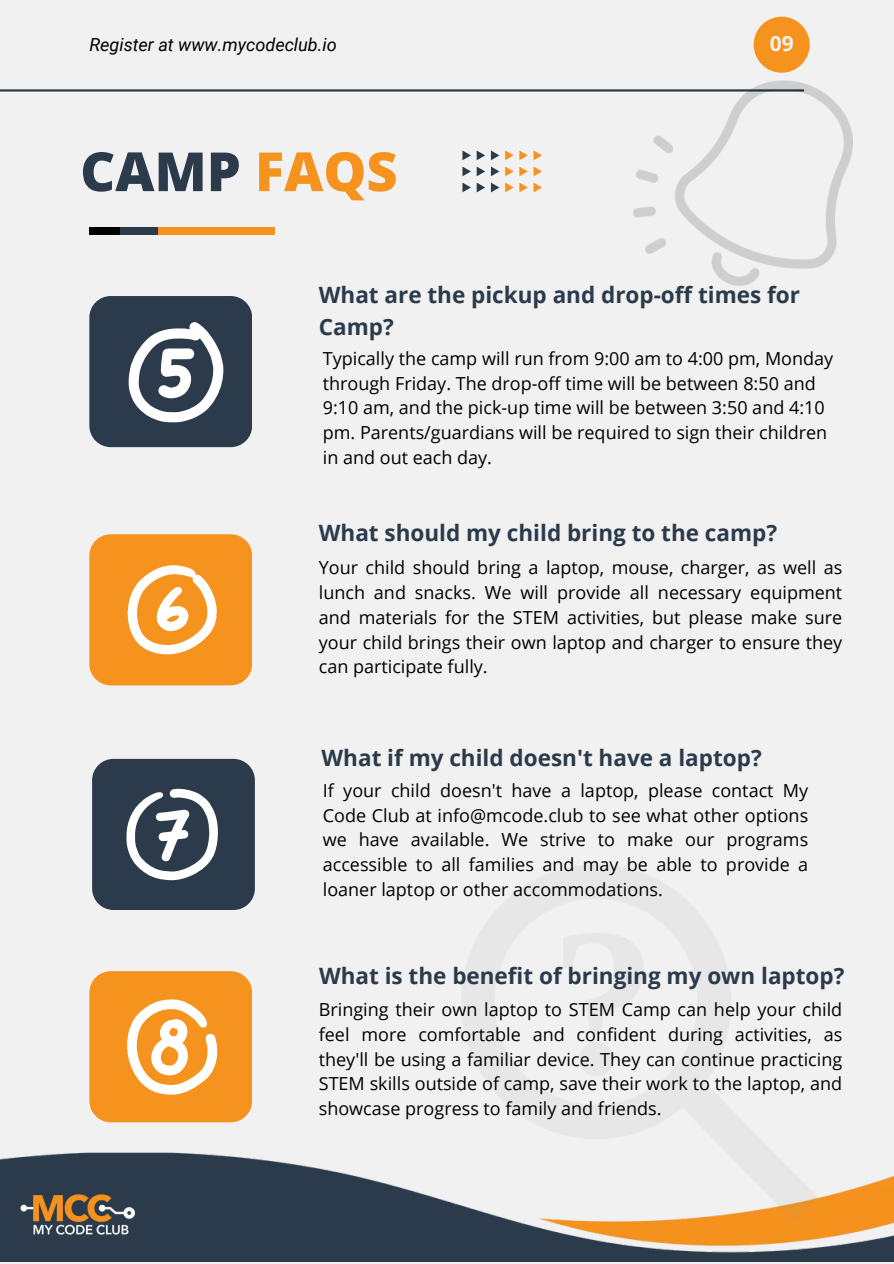
<style>
.page{position:relative;width:894px;height:1264px;background:#fff}
.page>*{position:absolute;margin:0;border:0;box-sizing:border-box;transform-origin:0 0}
.t1{font:700 212.1px "Liberation Serif";color:#929497}
.t2{font:800 54px "Open Sans";color:#2b3b4c}
.t3{font:700 22.5px/31.5px "Open Sans";color:#2b3b4c}
.t4{font:700 21px "Open Sans";color:#f1f1f1}
.t5{font:18px/24.8px "Open Sans";color:#000;text-align:justify}
.t6{font:italic 18px "Roboto";color:#000}
.s1{color:#f6921e}
</style>
<div class="page">
<div style="left:0;top:0;width:893px;height:1263px;background:#f1f1f1"></div>
<hr style="left:0;top:89px;width:802px;height:3px;background:#2b3b4c">
<div style="left:753px;top:17px;width:56px;height:56px;background:#f6921e;border-radius:50%"></div>
<div style="left:89px;top:227px;width:185px;height:8px;background:#f6921e"></div>
<div style="left:89px;top:227px;width:69px;height:8px;background:#2b3b4c"></div>
<div style="left:89px;top:227px;width:31px;height:8px;background:#000"></div>
<div style="left:89px;top:534px;width:163px;height:151px;background:#f6921e;border-radius:21px"></div>
<div style="left:92px;top:759px;width:163px;height:151px;background:#2b3b4c;border-radius:21px"></div>
<svg style="left:533px;top:150px;width:9px;height:10px"></svg>
<svg style="left:533px;top:166px;width:9px;height:10px"></svg>
<svg style="left:533px;top:183px;width:9px;height:9px"></svg>
<svg style="left:519px;top:150px;width:8px;height:10px"></svg>
<svg style="left:519px;top:166px;width:8px;height:10px"></svg>
<svg style="left:519px;top:183px;width:8px;height:9px"></svg>
<svg style="left:505px;top:150px;width:8px;height:10px"></svg>
<svg style="left:505px;top:166px;width:8px;height:10px"></svg>
<svg style="left:505px;top:183px;width:8px;height:9px"></svg>
<svg style="left:462px;top:150px;width:37px;height:42px"></svg>
<svg style="left:127px;top:565px;width:90px;height:90px"></svg>
<div style="left:89px;top:296px;width:163px;height:151px;background:#2b3b4c;border-radius:21px"></div>
<img style="left:0;top:1152px;width:893px;height:109px">
<img style="left:630px;top:71px;width:223px;height:215px">
<div style="left:89px;top:971px;width:163px;height:151px;background:#f6921e;border-radius:21px"></div>
<svg style="left:128px;top:322px;width:95px;height:100px"></svg>
<svg style="left:126px;top:788px;width:92px;height:92px"></svg>
<svg style="left:127px;top:999px;width:91px;height:95px"></svg>
<img style="left:17px;top:1188px;width:126px;height:51px">
<svg style="left:461px;top:1152px;width:357px;height:69px"></svg>
<p class="t6" style="left:89px;top:35px;width:249px">Register at www.mycodeclub.io</p>
<h3 class="t2" style="left:80px;top:133px;width:319px">CAMP <span class="s1">FAQS</span></h3>
<p class="t4" style="left:769px;top:29px;width:25px">09</p>
<h3 class="t3" style="left:319px;top:279px;width:482px">What are the pickup and drop-off times for<br>Camp?</h3>
<p class="t5" style="left:323px;top:345px;width:512px;text-align:left">Typically the camp will run from 9:00 am to 4:00 pm, Monday through Friday. The drop-off time will be between 8:50 and 9:10 am, and the pick-up time will be between 3:50 and 4:10 pm. Parents/guardians will be required to sign their children in and out each day.</p>
<p class="t3" style="left:319px;top:516px;width:460px">What should my child bring to the camp?</p>
<p class="t5" style="left:319px;top:555px;width:525px">Your child should bring a laptop, mouse, charger, as well as lunch and snacks. We will provide all necessary equipment and materials for the STEM activities, but please make sure your child brings their own laptop and charger to ensure they can participate fully.</p>
<p class="t3" style="left:321px;top:741px;width:441px">What if my child doesn't have a laptop?</p>
<h3 class="t5" style="left:323px;top:777px;width:487px">If your child doesn't have a laptop, please contact My Code Club at info@mcode.club to see what other options we have available. We strive to make our programs accessible to all families and may be able to provide a loaner laptop or other accommodations.</h3>
<h1 class="t1" style="left:550px;top:884px;width:108px">?</h1>
<p class="t3" style="left:319px;top:960px;width:527px">What is the benefit of bringing my own laptop?</p>
<p class="t5" style="left:319px;top:996px;width:525px">Bringing their own laptop to STEM Camp can help your child feel more comfortable and confident during activities, as they'll be using a familiar device. They can continue practicing STEM skills outside of camp, save their work to the laptop, and showcase progress to family and friends.</p>
</div>
